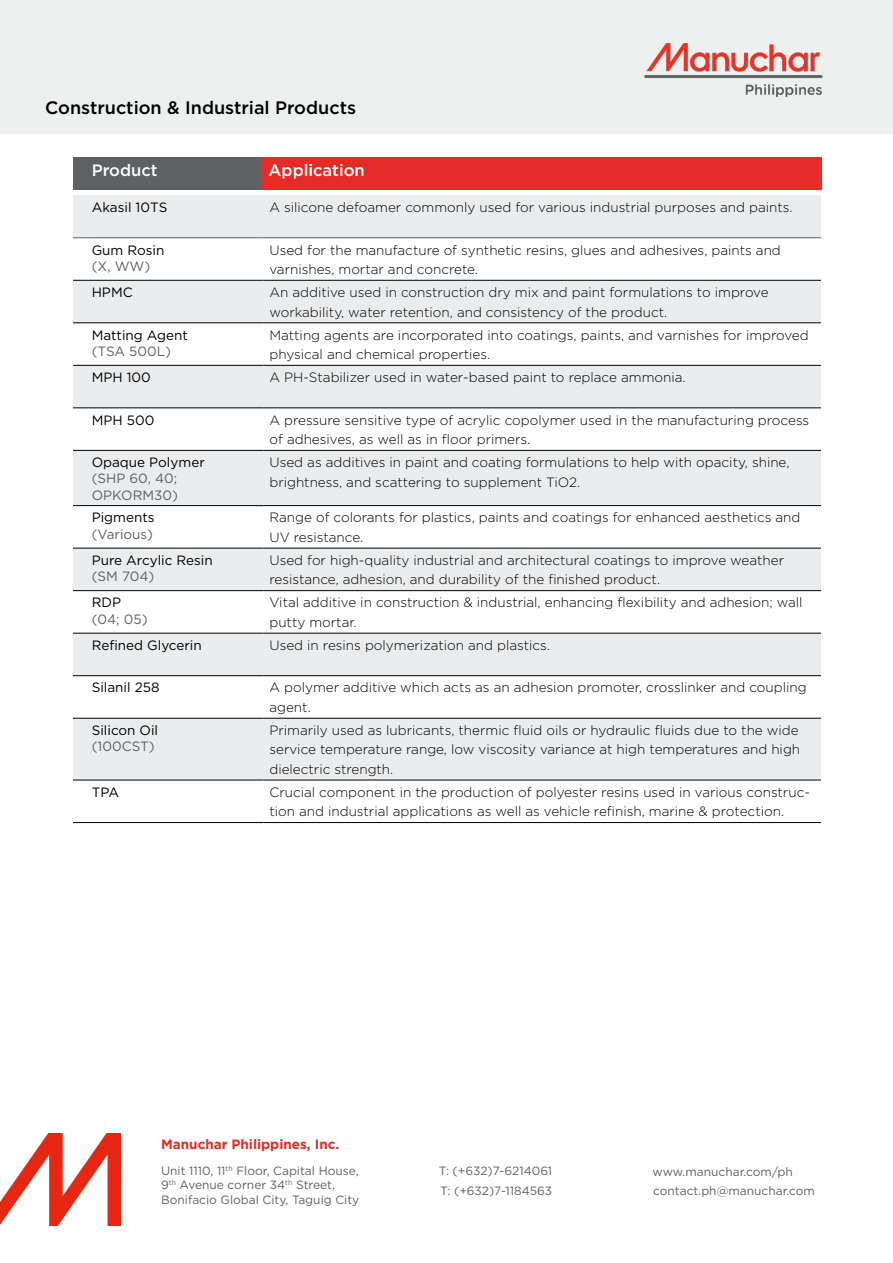
<style>
.page{position:relative;width:893px;height:1263px;background:#fff}
.page>*{position:absolute;margin:0;border:0;box-sizing:border-box;transform-origin:0 0}
.t1{font:500 18px "Gotham";color:#000}
.t2{font:500 16.5px "Gotham";color:#fff}
.t3{font:300 13.5px/19.5px "Gotham";color:#000}
.t4{font:13.5px "Gotham";color:#000}
.t5{font:13.5px/16.2px "Gotham";color:#5f6062}
.t6{font:700 13.5px "Gotham";color:#e52b26}
.t7{font:12px/14.4px "Gotham";color:#5f6062}
</style>
<div class="page">
<img style="left:0;top:1133px;width:120px;height:92px">
<div style="left:0;top:0;width:893px;height:134px;background:#eeefef"></div>
<div style="left:73px;top:157px;width:190px;height:32px;background:#5f6062"></div>
<div style="left:263px;top:157px;width:559px;height:32px;background:#e52b26"></div>
<svg style="left:73px;top:195px;width:748px;height:585px;fill:#ebeced"></svg>
<hr style="left:73px;top:237px;width:190px;height:1px;background:#5f6062">
<hr style="left:263px;top:237px;width:558px;height:1px;background:#5f6062">
<hr style="left:73px;top:280px;width:190px;height:1px;background:#000">
<hr style="left:263px;top:280px;width:558px;height:1px;background:#000">
<hr style="left:73px;top:323px;width:190px;height:1px;background:#000">
<hr style="left:263px;top:323px;width:558px;height:1px;background:#000">
<hr style="left:73px;top:365px;width:190px;height:1px;background:#000">
<hr style="left:263px;top:365px;width:558px;height:1px;background:#000">
<hr style="left:73px;top:408px;width:190px;height:1px;background:#000">
<hr style="left:263px;top:408px;width:558px;height:1px;background:#000">
<hr style="left:73px;top:450px;width:190px;height:1px;background:#000">
<hr style="left:263px;top:450px;width:558px;height:1px;background:#000">
<hr style="left:73px;top:505px;width:190px;height:1px;background:#000">
<hr style="left:263px;top:505px;width:558px;height:1px;background:#000">
<hr style="left:73px;top:548px;width:190px;height:1px;background:#000">
<hr style="left:263px;top:548px;width:558px;height:1px;background:#000">
<hr style="left:73px;top:590px;width:190px;height:1px;background:#000">
<hr style="left:263px;top:590px;width:558px;height:1px;background:#000">
<hr style="left:73px;top:633px;width:190px;height:1px;background:#000">
<hr style="left:263px;top:633px;width:558px;height:1px;background:#000">
<hr style="left:73px;top:675px;width:190px;height:1px;background:#000">
<hr style="left:263px;top:675px;width:558px;height:1px;background:#000">
<hr style="left:73px;top:718px;width:190px;height:1px;background:#000">
<hr style="left:263px;top:718px;width:558px;height:1px;background:#000">
<hr style="left:73px;top:780px;width:190px;height:1px;background:#000">
<hr style="left:263px;top:780px;width:558px;height:1px;background:#000">
<hr style="left:73px;top:822px;width:190px;height:1px;background:#000">
<hr style="left:263px;top:822px;width:558px;height:1px;background:#000">
<img style="left:645px;top:44px;width:178px;height:53px">
<h1 class="t1" style="left:45px;top:96px;width:312px">Construction &amp; Industrial Products</h1>
<p class="t2" style="left:92px;top:159px;width:67px">Product</p>
<p class="t2" style="left:269px;top:159px;width:98px">Application</p>
<p class="t4" style="left:92px;top:199px;width:77px">Akasil 10TS</p>
<p class="t3" style="left:269px;top:197px;width:525px">A silicone defoamer commonly used for various industrial purposes and paints.</p>
<p class="t4" style="left:92px;top:241px;width:74px">Gum Rosin</p>
<p class="t5" style="left:92px;top:258px;width:60px">(X, WW)</p>
<p class="t3" style="left:269px;top:240px;width:513px">Used for the manufacture of synthetic resins, glues and adhesives, paints and varnishes, mortar and concrete.</p>
<p class="t4" style="left:92px;top:284px;width:42px">HPMC</p>
<p class="t3" style="left:269px;top:282px;width:501px">An additive used in construction dry mix and paint formulations to improve workability, water retention, and consistency of the product.</p>
<p class="t4" style="left:92px;top:326px;width:98px">Matting Agent</p>
<p class="t5" style="left:92px;top:343px;width:81px">(TSA 500L)</p>
<p class="t3" style="left:269px;top:325px;width:541px">Matting agents are incorporated into coatings, paints, and varnishes for improved physical and chemical properties.</p>
<p class="t4" style="left:92px;top:369px;width:61px">MPH 100</p>
<p class="t3" style="left:269px;top:367px;width:418px">A PH-Stabilizer used in water-based paint to replace ammonia.</p>
<p class="t4" style="left:92px;top:411px;width:64px">MPH 500</p>
<p class="t3" style="left:269px;top:410px;width:541px">A pressure sensitive type of acrylic copolymer used in the manufacturing process of adhesives, as well as in floor primers.</p>
<p class="t4" style="left:92px;top:454px;width:115px">Opaque Polymer</p>
<p class="t5" style="left:92px;top:470px;width:88px">(SHP 60, 40;<br>OPKORM30)</p>
<p class="t3" style="left:269px;top:452px;width:522px">Used as additives in paint and coating formulations to help with opacity, shine, brightness, and scattering to supplement TiO2.</p>
<p class="t4" style="left:92px;top:509px;width:64px">Pigments</p>
<p class="t5" style="left:92px;top:525px;width:63px">(Various)</p>
<p class="t3" style="left:269px;top:507px;width:532px">Range of colorants for plastics, paints and coatings for enhanced aesthetics and<br>UV resistance.</p>
<p class="t4" style="left:92px;top:551px;width:123px">Pure Arcylic Resin</p>
<p class="t5" style="left:92px;top:568px;width:64px">(SM 704)</p>
<p class="t3" style="left:269px;top:550px;width:516px">Used for high-quality industrial and architectural coatings to improve weather resistance, adhesion, and durability of the finished product.</p>
<p class="t4" style="left:92px;top:594px;width:31px">RDP</p>
<p class="t5" style="left:92px;top:610px;width:57px">(04; 05)</p>
<p class="t3" style="left:269px;top:592px;width:535px">Vital additive in construction &amp; industrial, enhancing flexibility and adhesion; wall putty mortar.</p>
<p class="t4" style="left:92px;top:636px;width:111px">Refined Glycerin</p>
<p class="t3" style="left:269px;top:635px;width:282px">Used in resins polymerization and plastics.</p>
<p class="t4" style="left:92px;top:679px;width:69px">Silanil 258</p>
<p class="t3" style="left:269px;top:677px;width:539px">A polymer additive which acts as an adhesion promoter, crosslinker and coupling agent.</p>
<p class="t4" style="left:92px;top:721px;width:68px">Silicon Oil</p>
<p class="t5" style="left:92px;top:738px;width:65px">(100CST)</p>
<p class="t3" style="left:269px;top:720px;width:532px;text-align:justify">Primarily used as lubricants, thermic fluid oils or hydraulic fluids due to the wide service temperature range, low viscosity variance at high temperatures and high dielectric strength.</p>
<p class="t4" style="left:92px;top:783px;width:29px">TPA</p>
<p class="t3" style="left:269px;top:782px;width:542px">Crucial component in the production of polyester resins used in various construc&shy;tion and industrial applications as well as vehicle refinish, marine &amp; protection.</p>
<p class="t6" style="left:161px;top:1135px;width:180px">Manuchar Philippines, Inc.</p>
<p class="t7" style="left:161px;top:1163px;width:200px">Unit 1110, 11<sup>th</sup> Floor, Capital House,<br>9<sup>th</sup> Avenue corner 34<sup>th</sup> Street,<br>Bonifacio Global City, Taguig City</p>
<p class="t7" style="left:439px;top:1163px;width:115px">T: (+632)7-6214061</p>
<p class="t7" style="left:652px;top:1164px;width:142px">www.manuchar.com/ph</p>
<p class="t7" style="left:440px;top:1183px;width:113px">T: (+632)7-1184563</p>
<p class="t7" style="left:653px;top:1183px;width:163px">contact.ph@manuchar.com</p>
</div>
